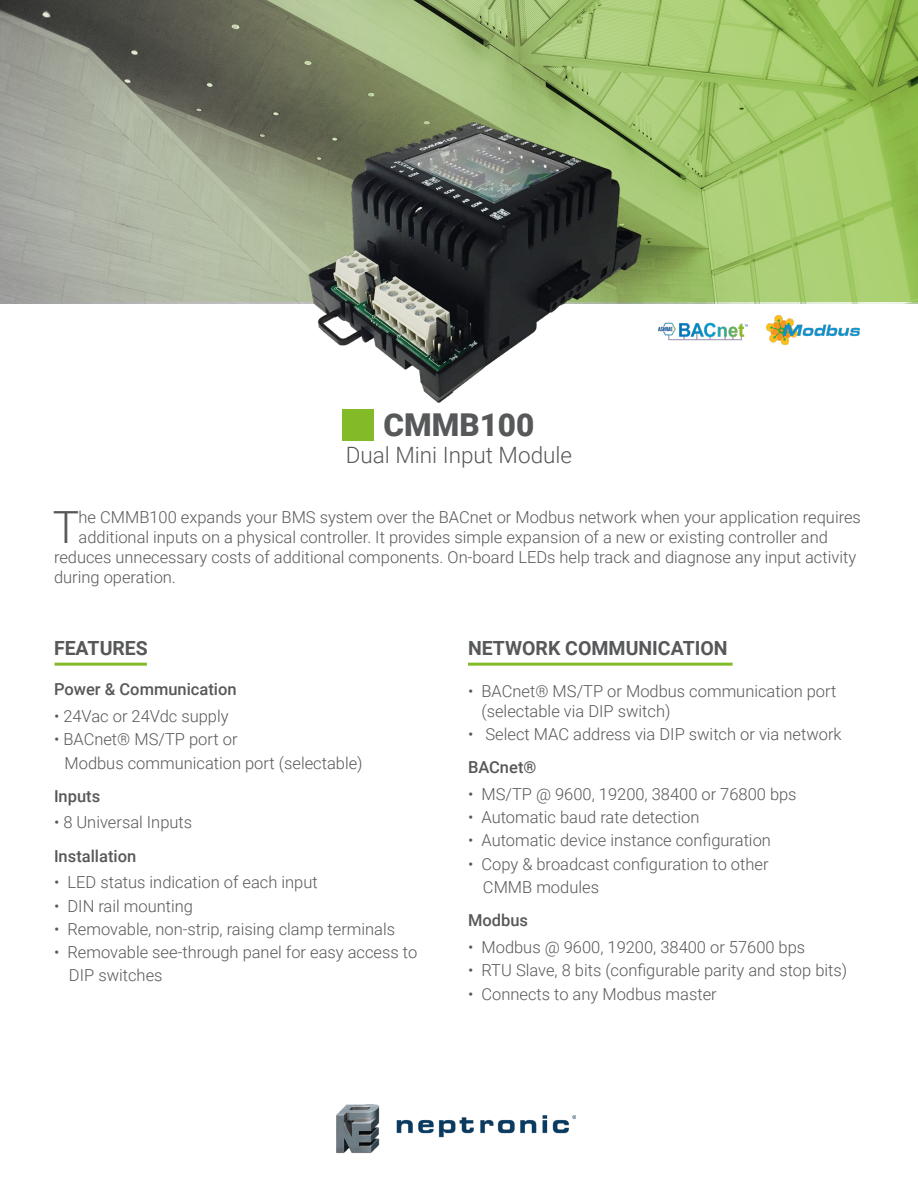
<style>
.page{position:relative;width:918px;height:1188px;background:#fff}
.page>*{position:absolute;margin:0;border:0;box-sizing:border-box;transform-origin:0 0}
.t1{font:300 44.4px "Roboto";color:#57585a}
.t2{font:900 31.5px "Roboto";color:#57585a}
.t3{font:300 22.5px "Roboto";color:#57585a}
.t4{font:700 19.5px "Roboto";color:#57585a}
.t5{font:300 16.5px/19.8px "Roboto";color:#57585a}
.t6{font:500 16.5px "Roboto";color:#57585a}
</style>
<div class="page">
<img style="left:336px;top:1104px;width:239px;height:49px">
<svg style="left:0;top:0;width:918px;height:301px;background:#99ad77"></svg>
<div style="left:342px;top:409px;width:32px;height:31px;background:#82bb27"></div>
<hr style="left:468px;top:663px;width:265px;height:3px;background:#82bb27">
<hr style="left:55px;top:663px;width:92px;height:3px;background:#82bb27">
<img style="left:658px;top:322px;width:90px;height:19px">
<img style="left:766px;top:315px;width:93px;height:30px">
<img style="left:302px;top:113px;width:345px;height:290px">
<p class="t2" style="left:384px;top:403px;width:152px">CMMB100</p>
<p class="t3" style="left:346px;top:439px;width:228px">Dual Mini Input Module</p>
<p class="t1" style="left:53px;top:496px;width:28px">T</p>
<p class="t5" style="left:78px;top:507px;width:784px">he CMMB100 expands your BMS system over the BACnet or Modbus network when your application requires</p>
<p class="t5" style="left:78px;top:527px;width:751px">additional inputs on a physical controller. It provides simple expansion of a new or existing controller and</p>
<p class="t5" style="left:54px;top:546px;width:804px">reduces unnecessary costs of additional components. On-board LEDs help track and diagnose any input activity</p>
<p class="t5" style="left:54px;top:566px;width:123px">during operation.</p>
<p class="t4" style="left:54px;top:634px;width:95px">FEATURES</p>
<p class="t6" style="left:54px;top:678px;width:184px">Power &amp; Communication</p>
<p class="t5" style="left:54px;top:706px;width:176px">• 24Vac or 24Vdc supply</p>
<p class="t5" style="left:54px;top:729px;width:185px">• BACnet® MS/TP port or</p>
<p class="t5" style="left:64px;top:752px;width:300px">Modbus communication port (selectable)</p>
<p class="t6" style="left:54px;top:784px;width:48px">Inputs</p>
<p class="t5" style="left:54px;top:812px;width:140px">• 8 Universal Inputs</p>
<p class="t6" style="left:54px;top:844px;width:84px">Installation</p>
<p class="t5" style="left:54px;top:872px;width:265px">• LED status indication of each input</p>
<p class="t5" style="left:54px;top:895px;width:141px">• DIN rail mounting</p>
<p class="t5" style="left:54px;top:918px;width:343px">• Removable, non-strip, raising clamp terminals</p>
<p class="t5" style="left:54px;top:942px;width:365px">• Removable see-through panel for easy access to</p>
<p class="t5" style="left:69px;top:965px;width:95px">DIP switches</p>
<p class="t4" style="left:468px;top:634px;width:261px">NETWORK COMMUNICATION</p>
<p class="t5" style="left:482px;top:680px;width:356px;text-indent:-14px">• BACnet® MS/TP or Modbus communication port (selectable via DIP switch)</p>
<p class="t5" style="left:468px;top:724px;width:375px">• Select MAC address via DIP switch or via network</p>
<p class="t6" style="left:468px;top:756px;width:70px">BACnet®</p>
<p class="t5" style="left:468px;top:783px;width:330px">• MS/TP @ 9600, 19200, 38400 or 76800 bps</p>
<p class="t5" style="left:468px;top:807px;width:233px">• Automatic baud rate detection</p>
<p class="t5" style="left:468px;top:830px;width:304px">• Automatic device instance configuration</p>
<p class="t5" style="left:468px;top:853px;width:302px">• Copy &amp; broadcast configuration to other</p>
<p class="t5" style="left:483px;top:877px;width:118px">CMMB modules</p>
<p class="t6" style="left:468px;top:909px;width:62px">Modbus</p>
<p class="t5" style="left:468px;top:937px;width:339px">• Modbus @ 9600, 19200, 38400 or 57600 bps</p>
<p class="t5" style="left:468px;top:960px;width:381px">• RTU Slave, 8 bits (configurable parity and stop bits)</p>
<p class="t5" style="left:468px;top:983px;width:250px">• Connects to any Modbus master</p>
</div>
